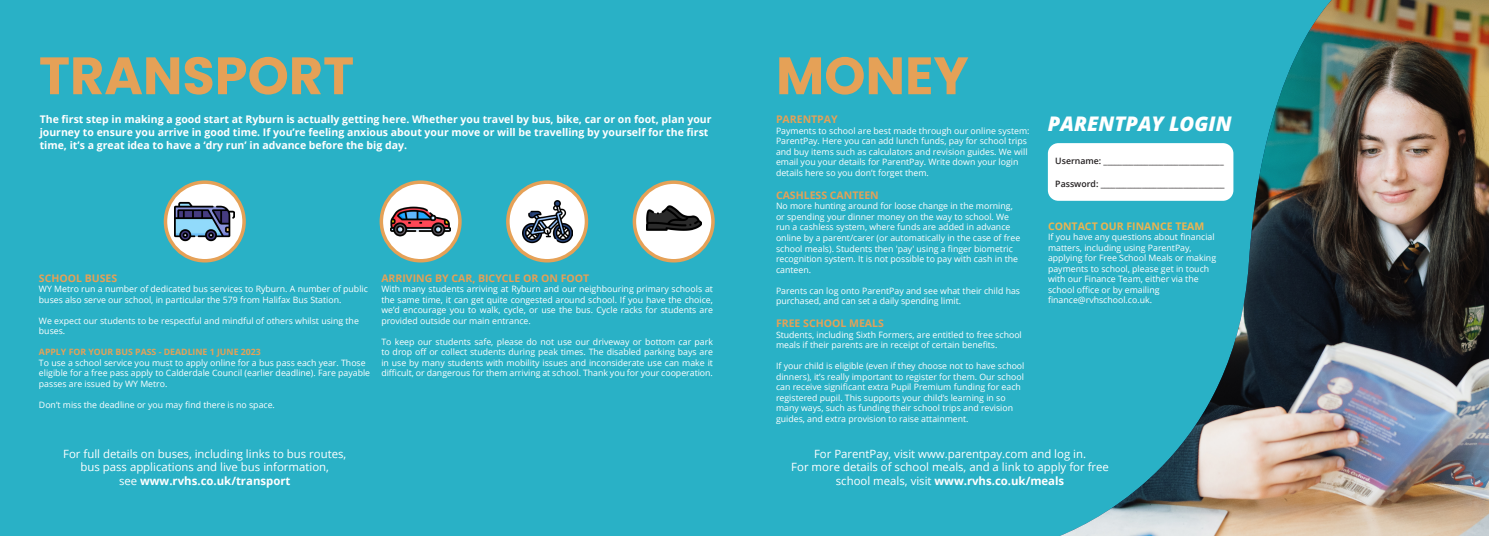
<style>
.page{position:relative;width:1489px;height:536px;background:#fff}
.page>*{position:absolute;margin:0;border:0;box-sizing:border-box;transform-origin:0 0}
.Heading_1{font:700 52.5px "Poppins";color:#e5a157}
.t1{font:italic 800 20.12px "Open Sans";color:#fff}
.t2{font:11.38px/13.7px "Open Sans";color:#fff;text-align:center}
.t3{font:700 10.5px/12.6px "Open Sans";color:#fff}
.t4{font:700 10.5px "Open Sans";color:#e5a157}
.t5{font:700 10.5px "Open Sans";color:#edb450}
.t6{font:8.75px/10.5px "Open Sans";color:#fff}
.t7{font:600 8.75px "Open Sans";color:#231f20}
.t8{font:700 8.75px "Open Sans";color:#e5a157}
.s1{font-weight:700}
</style>
<div class="page">
<div style="left:0;top:0;width:1488px;height:536px;background:#29b1c6"></div>
<img style="left:1060px;top:0;width:428px;height:536px">
<svg style="left:165px;top:182px;width:79px;height:79px"></svg>
<div style="left:164px;top:180px;width:82px;height:82px;border:4px solid #e5a157;border-radius:50%"></div>
<img style="left:175px;top:192px;width:59px;height:59px">
<svg style="left:508px;top:182px;width:78px;height:79px;background:#fbf3eb"></svg>
<div style="left:506px;top:180px;width:82px;height:82px;border:4px solid #e5a157;border-radius:50%"></div>
<img style="left:522px;top:196px;width:50px;height:51px">
<svg style="left:381px;top:182px;width:79px;height:79px"></svg>
<div style="left:379px;top:180px;width:82px;height:82px;border:4px solid #e5a157;border-radius:50%"></div>
<img style="left:391px;top:192px;width:59px;height:59px">
<div style="left:1047px;top:143px;width:186px;height:58px;background:#fff;border-radius:10px"></div>
<svg style="left:634px;top:182px;width:79px;height:79px;background:#faefe4"></svg>
<div style="left:632px;top:180px;width:82px;height:82px;border:4px solid #e5a157;border-radius:50%"></div>
<img style="left:646px;top:191px;width:55px;height:55px">
<p class="Heading_1" style="left:39px;top:45px;width:317px">TRANSPORT</p>
<p class="Heading_1" style="left:776px;top:45px;width:194px">MONEY</p>
<p class="t3" style="left:40px;top:113px;width:673px">The first step in making a good start at Ryburn is actually getting here. Whether you travel by bus, bike, car or on foot, plan your journey to ensure you arrive in good time. If you’re feeling anxious about your move or will be travelling by yourself for the first time, it’s a great idea to have a ‘dry run’ in advance before the big day.</p>
<p class="t4" style="left:39px;top:270px;width:80px">SCHOOL BUSES</p>
<p class="t6" style="left:39px;top:283px;width:330px">WY Metro run a number of dedicated bus services to Ryburn. A number of public buses also serve our school, in particular the 579 from Halifax Bus Station.</p>
<p class="t6" style="left:39px;top:315px;width:321px">We expect our students to be respectful and mindful of others whilst using the buses.</p>
<p class="t8" style="left:39px;top:346px;width:223px">APPLY FOR YOUR BUS PASS - DEADLINE 1 JUNE 2023</p>
<p class="t6" style="left:39px;top:357px;width:333px">To use a school service you must to apply online for a bus pass each year. Those eligible for a free pass apply to Calderdale Council (earlier deadline). Fare payable passes are issued by WY Metro.</p>
<p class="t6" style="left:39px;top:399px;width:237px">Don’t miss the deadline or you may find there is no space.</p>
<p class="t4" style="left:381px;top:270px;width:209px">ARRIVING BY CAR, BICYCLE OR ON FOOT</p>
<p class="t6" style="left:381px;top:283px;width:333px;text-align:justify">With many students arriving at Ryburn and our neighbouring primary schools at the same time, it can get quite congested around school. If you have the choice, we’d encourage you to walk, cycle, or use the bus. Cycle racks for students are provided outside our main entrance.</p>
<p class="t6" style="left:381px;top:336px;width:333px;text-align:justify">To keep our students safe, please do not use our driveway or bottom car park to drop off or collect students during peak times. The disabled parking bays are in use by many students with mobility issues and inconsiderate use can make it difficult, or dangerous for them arriving at school. Thank you for your cooperation.</p>
<p class="t4" style="left:776px;top:112px;width:63px">PARENTPAY</p>
<p class="t6" style="left:776px;top:125px;width:255px">Payments to school are best made through our online system:<br>ParentPay. Here you can add lunch funds, pay for school trips and buy items such as calculators and revision guides. We will email you your details for ParentPay. Write down your login details here so you don’t forget them.</p>
<p class="t4" style="left:776px;top:188px;width:104px">CASHLESS CANTEEN</p>
<p class="t6" style="left:776px;top:201px;width:246px">No more hunting around for loose change in the morning, or spending your dinner money on the way to school. We run a cashless system, where funds are added in advance online by a parent/carer (or automatically in the case of free school meals). Students then 'pay' using a finger biometric recognition system. It is not possible to pay with cash in the canteen.</p>
<p class="t6" style="left:776px;top:285px;width:245px">Parents can log onto ParentPay and see what their child has purchased, and can set a daily spending limit.</p>
<p class="t4" style="left:776px;top:316px;width:109px">FREE SCHOOL MEALS</p>
<p class="t6" style="left:776px;top:329px;width:247px">Students, including Sixth Formers, are entitled to free school meals if their parents are in receipt of certain benefits.</p>
<p class="t6" style="left:776px;top:360px;width:250px">If your child is eligible (even if they choose not to have school dinners), it’s really important to register for them. Our school can receive significant extra Pupil Premium funding for each registered pupil. This supports your child’s learning in so many ways, such as funding their school trips and revision guides, and extra provision to raise attainment.</p>
<p class="t1" style="left:1047px;top:108px;width:185px">PARENTPAY LOGIN</p>
<p class="t7" style="left:1055px;top:154px;width:170px">Username: ________________________________</p>
<p class="t7" style="left:1055px;top:178px;width:171px">Password: _________________________________</p>
<p class="t5" style="left:1047px;top:218px;width:158px">CONTACT OUR FINANCE TEAM</p>
<p class="t6" style="left:1047px;top:231px;width:169px">If you have any questions about financial matters, including using ParentPay, applying for Free School Meals or making payments to school, please get in touch with our Finance Team, either via the school office or by emailing</p>
<p class="t6" style="left:1047px;top:294px;width:105px">finance@rvhschool.co.uk.</p>
<p class="t2" style="left:63px;top:446px;width:285px">For full details on buses, including links to bus routes, bus pass applications and live bus information,<br>see <span class="s1">www.rvhs.co.uk/transport</span></p>
<p class="t2" style="left:814px;top:446px;width:273px">For ParentPay, visit www.parentpay.com and log in.</p>
<p class="t2" style="left:791px;top:460px;width:319px">For more details of school meals, and a link to apply for free school meals, visit <span class="s1">www.rvhs.co.uk/meals</span></p>
</div>
